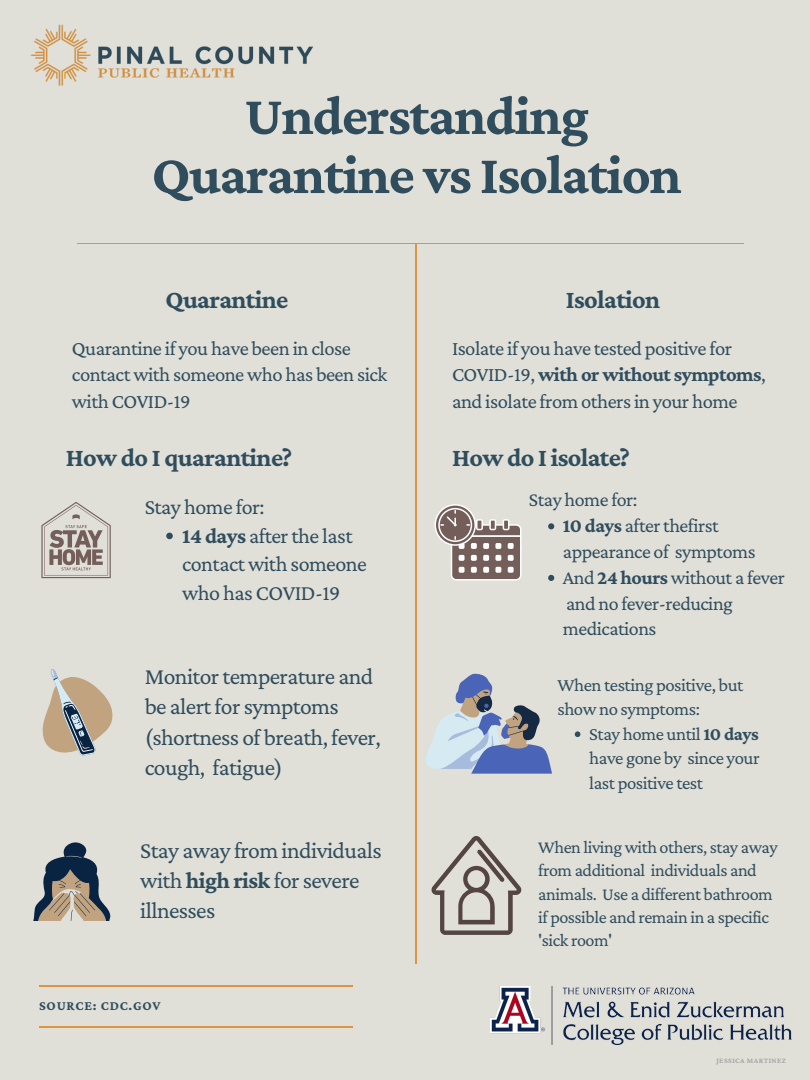
<style>
.page{position:relative;width:810px;height:1080px;background:#e0dfd8}
.page>*{position:absolute;margin:0;border:0;box-sizing:border-box;transform-origin:0 0}
.t1{font:700 56.25px/59.1px "Crimson Pro";letter-spacing:-.025em;color:#304d5d;text-align:center}
.t2{font:700 26.25px "Crimson Pro";letter-spacing:-.025em;color:#304d5d}
.t3{font:23.62px/30.5px "Crimson Pro";letter-spacing:-.025em;color:#304d5d}
.t4{font:22.06px/28.5px "Crimson Pro";letter-spacing:-.025em;color:#304d5d}
.t5{font:20.62px/26.8px "Crimson Pro";letter-spacing:-.025em;color:#304d5d}
.t6{font:20px/25.8px "Crimson Pro";letter-spacing:-.025em;color:#304d5d}
.t7{font:18.75px/24.4px "Crimson Pro";letter-spacing:-.025em;color:#304d5d;text-align:justify}
.t8{font:18.12px/23.4px "Crimson Pro";letter-spacing:-.025em;color:#304d5d}
.t9{font:700 13.5px "Crimson Pro";letter-spacing:.055em;color:#304d5d}
.t10{font:700 7.5px "Crimson Pro";letter-spacing:.055em;color:#a6a6a6}
.s1{font-weight:700}
</style>
<div class="page">
<hr style="left:39px;top:985px;width:313px;height:2px;background:#da9442">
<svg style="left:33px;top:842px;width:78px;height:79px"></svg>
<svg style="left:42px;top:669px;width:71px;height:87px"></svg>
<svg style="left:41px;top:502px;width:70px;height:76px"></svg>
<svg style="left:434px;top:504px;width:88px;height:76px"></svg>
<hr style="left:39px;top:1026px;width:313px;height:2px;background:#da9442">
<svg style="left:425px;top:674px;width:127px;height:100px"></svg>
<svg style="left:431px;top:836px;width:91px;height:99px"></svg>
<img style="left:30px;top:24px;width:283px;height:62px">
<hr style="left:415px;top:244px;width:2px;height:720px;background:#da9442">
<hr style="left:77px;top:244px;width:666px;height:1px;background:#da9442">
<img style="left:490px;top:987px;width:302px;height:57px">
<svg style="left:548px;top:523px;width:6px;height:6px"></svg>
<svg style="left:548px;top:575px;width:6px;height:6px"></svg>
<svg style="left:166px;top:533px;width:7px;height:6px"></svg>
<svg style="left:575px;top:731px;width:5px;height:6px"></svg>
<h1 class="t1" style="left:152px;top:85px;width:532px">Understanding<br>Quarantine vs Isolation</h1>
<p class="t2" style="left:166px;top:284px;width:124px">Quarantine</p>
<p class="t2" style="left:566px;top:284px;width:96px">Isolation</p>
<p class="t5" style="left:72px;top:334px;width:317px">Quarantine if you have been in close contact with someone who has been sick with COVID-19</p>
<p class="t5" style="left:452px;top:334px;width:315px">Isolate if you have tested positive for<br>COVID-19, <span class="s1">with or without symptoms</span>, and isolate from others in your home</p>
<p class="t2" style="left:66px;top:442px;width:228px">How do I quarantine?</p>
<p class="t2" style="left:452px;top:442px;width:180px">How do I isolate?</p>
<p class="t4" style="left:145px;top:492px;width:121px">Stay home for:</p>
<p class="t4" style="left:182px;top:521px;width:186px"><span class="s1">14 days</span> after the last contact with someone who has COVID-19</p>
<p class="t3" style="left:145px;top:661px;width:238px">Monitor temperature and be alert for symptoms (shortness of breath, fever, cough, fatigue)</p>
<p class="t3" style="left:140px;top:834px;width:243px">Stay away from individuals with <span class="s1">high risk</span> for severe illnesses</p>
<p class="t9" style="left:39px;top:998px;width:123px">SOURCE: CDC.GOV</p>
<p class="t6" style="left:529px;top:487px;width:110px">Stay home for:</p>
<p class="t6" style="left:563px;top:513px;width:223px"><span class="s1">10 days</span> after thefirst appearance of symptoms<br>And <span class="s1">24 hours</span> without a fever and no fever-reducing medications</p>
<p class="t7" style="left:557px;top:673px;width:187px">When testing positive, but show no symptoms:</p>
<p class="t7" style="left:589px;top:721px;width:172px">Stay home until <span class="s1">10 days </span>have gone by since your last positive test</p>
<p class="t8" style="left:538px;top:835px;width:241px">When living with others, stay away from additional individuals and animals. Use a different bathroom if possible and remain in a specific 'sick room'</p>
<p class="t10" style="left:716px;top:1056px;width:71px">JESSICA MARTINEZ</p>
</div>
